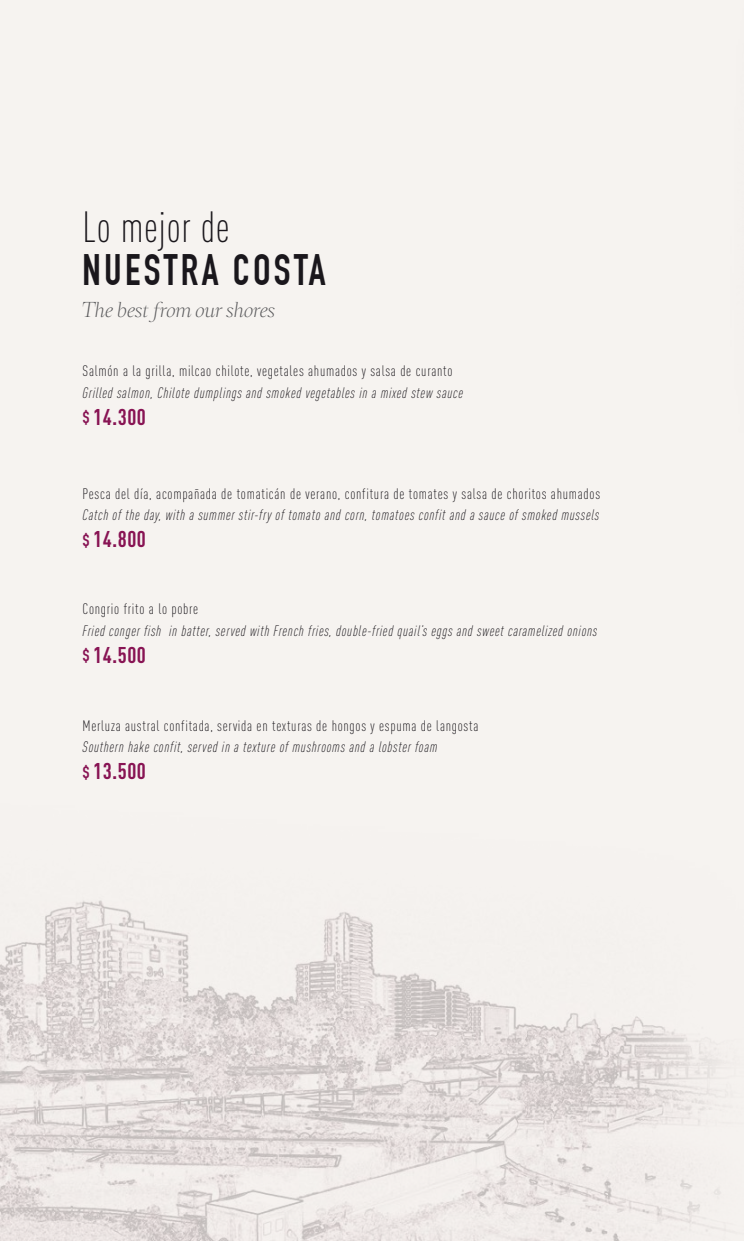
<style>
.page{position:relative;width:744px;height:1241px;background:#fff}
.page>*{position:absolute;margin:0;border:0;box-sizing:border-box;transform-origin:0 0}
.t1{font:700 43px "DIN Condensed";letter-spacing:.08em;color:#1a171c;scale:.96 1}
.t2{font:300 43px "DIN Cond";letter-spacing:.02em;color:#1a171c;scale:.96 1}
.t3{font:700 condensed 22.5px "DIN Pro";letter-spacing:.02em;color:#881454}
.t4{font:italic 300 19.12px "Sang Bleu Serif";color:#58585a}
.t5{font:italic 300 condensed 15px "DIN Pro";letter-spacing:.05em;color:#1a171c}
.t6{font:300 condensed 15px "DIN Pro";letter-spacing:.05em;color:#1a171c}
.s1{font-size:16.25px}
</style>
<div class="page">
<div style="left:0;top:0;width:744px;height:1240px;background:#f6f3f0"></div>
<img style="left:0;top:900px;width:726px;height:340px">
<h1 class="t2" style="left:83px;top:202px;width:155px">Lo mejor de</h1>
<h1 class="t1" style="left:83px;top:245px;width:255px">NUESTRA COSTA</h1>
<p class="t4" style="left:82px;top:297px;width:195px">The best from our shores</p>
<p class="t6" style="left:83px;top:360px;width:371px">Salmón a la grilla, milcao chilote, vegetales ahumados y salsa de curanto</p>
<p class="t5" style="left:83px;top:381px;width:382px">Grilled salmon, Chilote dumplings and smoked vegetables in a mixed stew sauce</p>
<h2 class="t3" style="left:83px;top:399px;width:65px"><span class="s1">$</span> 14.300</h2>
<p class="t6" style="left:83px;top:483px;width:519px">Pesca del día, acompañada de tomaticán de verano, confitura de tomates y salsa de choritos ahumados</p>
<p class="t5" style="left:83px;top:504px;width:518px">Catch of the day, with a summer stir-fry of tomato and corn, tomatoes confit and a sauce of smoked mussels</p>
<h2 class="t3" style="left:83px;top:522px;width:65px"><span class="s1">$</span> 14.800</h2>
<p class="t6" style="left:83px;top:598px;width:117px">Congrio frito a lo pobre</p>
<p class="t5" style="left:83px;top:619px;width:516px">Fried conger fish in batter, served with French fries, double-fried quail’s eggs and sweet caramelized onions</p>
<h2 class="t3" style="left:83px;top:637px;width:65px"><span class="s1">$</span> 14.500</h2>
<p class="t6" style="left:83px;top:714px;width:397px">Merluza austral confitada, servida en texturas de hongos y espuma de langosta</p>
<p class="t5" style="left:83px;top:736px;width:356px">Southern hake confit, served in a texture of mushrooms and a lobster foam</p>
<h2 class="t3" style="left:83px;top:754px;width:65px"><span class="s1">$</span> 13.500</h2>
</div>
